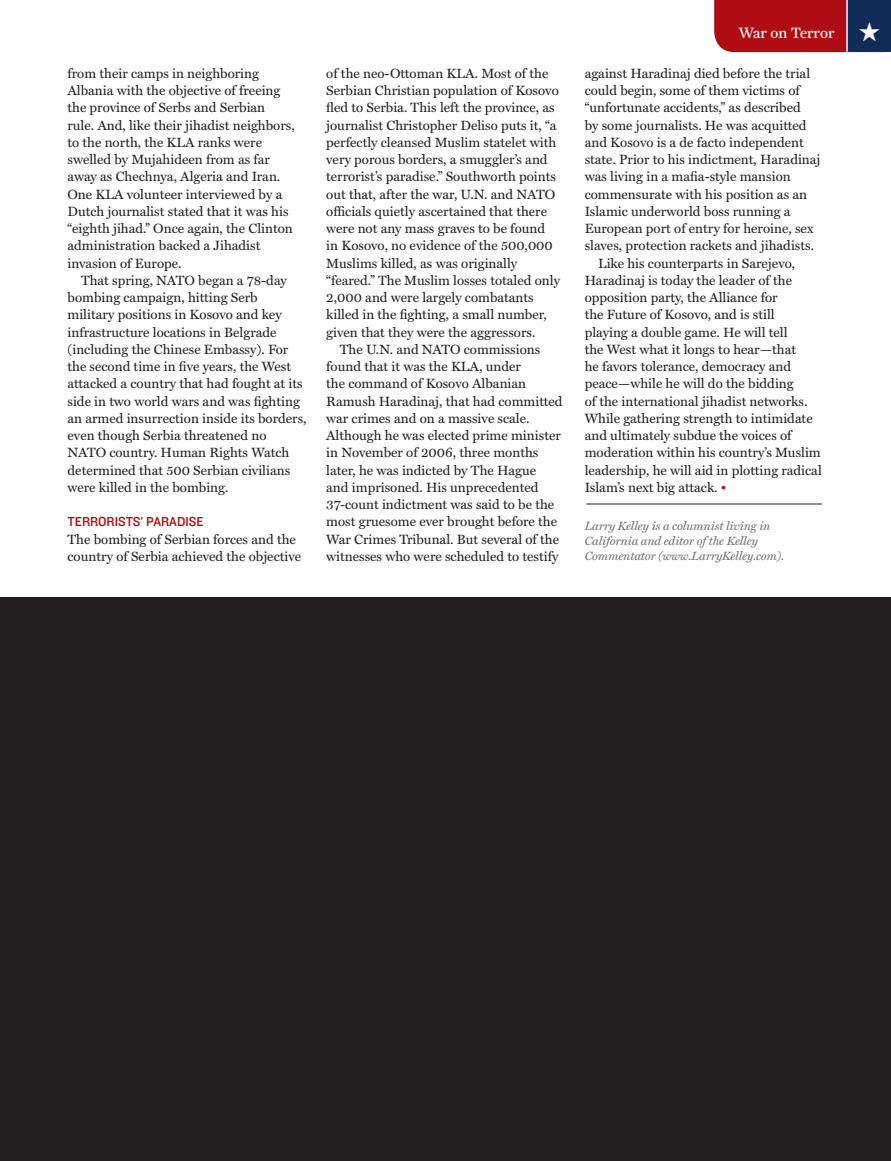
<style>
.page{position:relative;width:891px;height:1161px;background:#fff}
.page>*{position:absolute;margin:0;border:0;box-sizing:border-box;transform-origin:0 0}
.t1{font:15px "Farnham Display";color:#fff}
.t2{font:13.5px/17.2px "Miller Text";color:#231f20}
.t3{font:13.5px "Knockout 31 Junior Middlewt";color:#af0c14}
.t4{font:italic 12px/15px "Miller Text";letter-spacing:-.01em;color:#6c6d70}
.s1{color:#af0c14}
</style>
<div class="page">
<div style="left:0;top:598px;width:891px;height:563px;background:#231f20"></div>
<hr style="left:586px;top:504px;width:236px;height:1px;background:#231f20">
<svg style="left:714px;top:0;width:177px;height:52px;background:#891828"></svg>
<p class="t2" style="left:68px;top:64px;width:193px">from their camps in neighboring</p>
<p class="t2" style="left:68px;top:82px;width:215px">Albania with the objective of freeing</p>
<p class="t2" style="left:68px;top:99px;width:199px">the province of Serbs and Serbian</p>
<p class="t2" style="left:68px;top:116px;width:229px">rule. And, like their jihadist neighbors,</p>
<p class="t2" style="left:68px;top:133px;width:196px">to the north, the KLA ranks were</p>
<p class="t2" style="left:68px;top:151px;width:204px">swelled by Mujahideen from as far</p>
<p class="t2" style="left:68px;top:168px;width:214px">away as Chechnya, Algeria and Iran.</p>
<p class="t2" style="left:68px;top:185px;width:216px">One KLA volunteer interviewed by a</p>
<p class="t2" style="left:68px;top:202px;width:223px">Dutch journalist stated that it was his</p>
<p class="t2" style="left:68px;top:220px;width:227px">“eighth jihad.” Once again, the Clinton</p>
<p class="t2" style="left:68px;top:237px;width:195px">administration backed a Jihadist</p>
<p class="t2" style="left:68px;top:254px;width:116px">invasion of Europe.</p>
<p class="t2" style="left:81px;top:271px;width:207px">That spring, NATO began a 78-day</p>
<p class="t2" style="left:68px;top:289px;width:192px">bombing campaign, hitting Serb</p>
<p class="t2" style="left:68px;top:306px;width:216px">military positions in Kosovo and key</p>
<p class="t2" style="left:68px;top:323px;width:211px">infrastructure locations in Belgrade</p>
<p class="t2" style="left:68px;top:340px;width:222px">(including the Chinese Embassy). For</p>
<p class="t2" style="left:68px;top:358px;width:225px">the second time in five years, the West</p>
<p class="t2" style="left:68px;top:375px;width:237px">attacked a country that had fought at its</p>
<p class="t2" style="left:68px;top:392px;width:234px">side in two world wars and was fighting</p>
<p class="t2" style="left:68px;top:409px;width:241px">an armed insurrection inside its borders,</p>
<p class="t2" style="left:68px;top:427px;width:200px">even though Serbia threatened no</p>
<p class="t2" style="left:68px;top:444px;width:223px">NATO country. Human Rights Watch</p>
<p class="t2" style="left:68px;top:461px;width:224px">determined that 500 Serbian civilians</p>
<p class="t2" style="left:68px;top:478px;width:163px">were killed in the bombing.</p>
<p class="t3" style="left:68px;top:513px;width:136px">TERRORISTS’ PARADISE</p>
<p class="t2" style="left:68px;top:530px;width:235px">The bombing of Serbian forces and the country of Serbia achieved the objective</p>
<p class="t2" style="left:326px;top:64px;width:224px">of the neo-Ottoman KLA. Most of the</p>
<p class="t2" style="left:326px;top:82px;width:234px">Serbian Christian population of Kosovo</p>
<p class="t2" style="left:326px;top:99px;width:230px">fled to Serbia. This left the province, as</p>
<p class="t2" style="left:326px;top:116px;width:232px">journalist Christopher Deliso puts it, “a</p>
<p class="t2" style="left:326px;top:133px;width:232px">perfectly cleansed Muslim statelet with</p>
<p class="t2" style="left:326px;top:151px;width:223px">very porous borders, a smuggler’s and</p>
<p class="t2" style="left:326px;top:168px;width:231px">terrorist’s paradise.” Southworth points</p>
<p class="t2" style="left:326px;top:185px;width:231px">out that, after the war, U.N. and NATO</p>
<p class="t2" style="left:326px;top:202px;width:222px">officials quietly ascertained that there</p>
<p class="t2" style="left:326px;top:220px;width:220px">were not any mass graves to be found</p>
<p class="t2" style="left:326px;top:237px;width:228px">in Kosovo, no evidence of the 500,000</p>
<p class="t2" style="left:326px;top:254px;width:193px">Muslims killed, as was originally</p>
<p class="t2" style="left:326px;top:271px;width:235px">“feared.” The Muslim losses totaled only</p>
<p class="t2" style="left:326px;top:289px;width:209px">2,000 and were largely combatants</p>
<p class="t2" style="left:326px;top:306px;width:222px">killed in the fighting, a small number,</p>
<p class="t2" style="left:326px;top:323px;width:211px">given that they were the aggressors.</p>
<p class="t2" style="left:340px;top:340px;width:202px">The U.N. and NATO commissions</p>
<p class="t2" style="left:326px;top:358px;width:196px">found that it was the KLA, under</p>
<p class="t2" style="left:326px;top:375px;width:202px">the command of Kosovo Albanian</p>
<p class="t2" style="left:326px;top:392px;width:238px">Ramush Haradinaj, that had committed</p>
<p class="t2" style="left:326px;top:409px;width:205px">war crimes and on a massive scale.</p>
<p class="t2" style="left:326px;top:427px;width:236px">Although he was elected prime minister</p>
<p class="t2" style="left:326px;top:444px;width:214px">in November of 2006, three months</p>
<p class="t2" style="left:326px;top:461px;width:211px">later, he was indicted by The Hague</p>
<p class="t2" style="left:326px;top:478px;width:214px">and imprisoned. His unprecedented</p>
<p class="t2" style="left:326px;top:496px;width:230px">37-count indictment was said to be the</p>
<p class="t2" style="left:326px;top:513px;width:232px">most gruesome ever brought before the</p>
<p class="t2" style="left:326px;top:530px;width:234px">War Crimes Tribunal. But several of the</p>
<p class="t2" style="left:326px;top:547px;width:234px">witnesses who were scheduled to testify</p>
<p class="t1" style="left:739px;top:24px;width:97px">War on Terror</p>
<p class="t2" style="left:585px;top:64px;width:227px">against Haradinaj died before the trial</p>
<p class="t2" style="left:585px;top:82px;width:217px">could begin, some of them victims of</p>
<p class="t2" style="left:585px;top:99px;width:218px">“unfortunate accidents,” as described</p>
<p class="t2" style="left:585px;top:116px;width:223px">by some journalists. He was acquitted</p>
<p class="t2" style="left:585px;top:133px;width:221px">and Kosovo is a de facto independent</p>
<p class="t2" style="left:585px;top:151px;width:237px">state. Prior to his indictment, Haradinaj</p>
<p class="t2" style="left:585px;top:168px;width:208px">was living in a mafia-style mansion</p>
<p class="t2" style="left:585px;top:185px;width:224px">commensurate with his position as an</p>
<p class="t2" style="left:585px;top:202px;width:208px">Islamic underworld boss running a</p>
<p class="t2" style="left:585px;top:220px;width:230px">European port of entry for heroine, sex</p>
<p class="t2" style="left:585px;top:237px;width:231px">slaves, protection rackets and jihadists.</p>
<p class="t2" style="left:598px;top:254px;width:199px">Like his counterparts in Sarejevo,</p>
<p class="t2" style="left:585px;top:271px;width:209px">Haradinaj is today the leader of the</p>
<p class="t2" style="left:585px;top:289px;width:194px">opposition party, the Alliance for</p>
<p class="t2" style="left:585px;top:306px;width:192px">the Future of Kosovo, and is still</p>
<p class="t2" style="left:585px;top:323px;width:204px">playing a double game. He will tell</p>
<p class="t2" style="left:585px;top:340px;width:213px">the West what it longs to hear—that</p>
<p class="t2" style="left:585px;top:358px;width:208px">he favors tolerance, democracy and</p>
<p class="t2" style="left:585px;top:375px;width:211px">peace—while he will do the bidding</p>
<p class="t2" style="left:585px;top:392px;width:224px">of the international jihadist networks.</p>
<p class="t2" style="left:585px;top:409px;width:230px">While gathering strength to intimidate</p>
<p class="t2" style="left:585px;top:427px;width:208px">and ultimately subdue the voices of</p>
<p class="t2" style="left:585px;top:444px;width:238px">moderation within his country’s Muslim</p>
<p class="t2" style="left:585px;top:461px;width:239px">leadership, he will aid in plotting radical</p>
<p class="t2" style="left:585px;top:478px;width:143px">Islam’s next big attack. <span class="s1">•</span></p>
<p class="t4" style="left:585px;top:518px;width:201px">Larry Kelley is a columnist living in<br>California and editor of the Kelley<br>Commentator (www.LarryKelley.com).</p>
</div>
